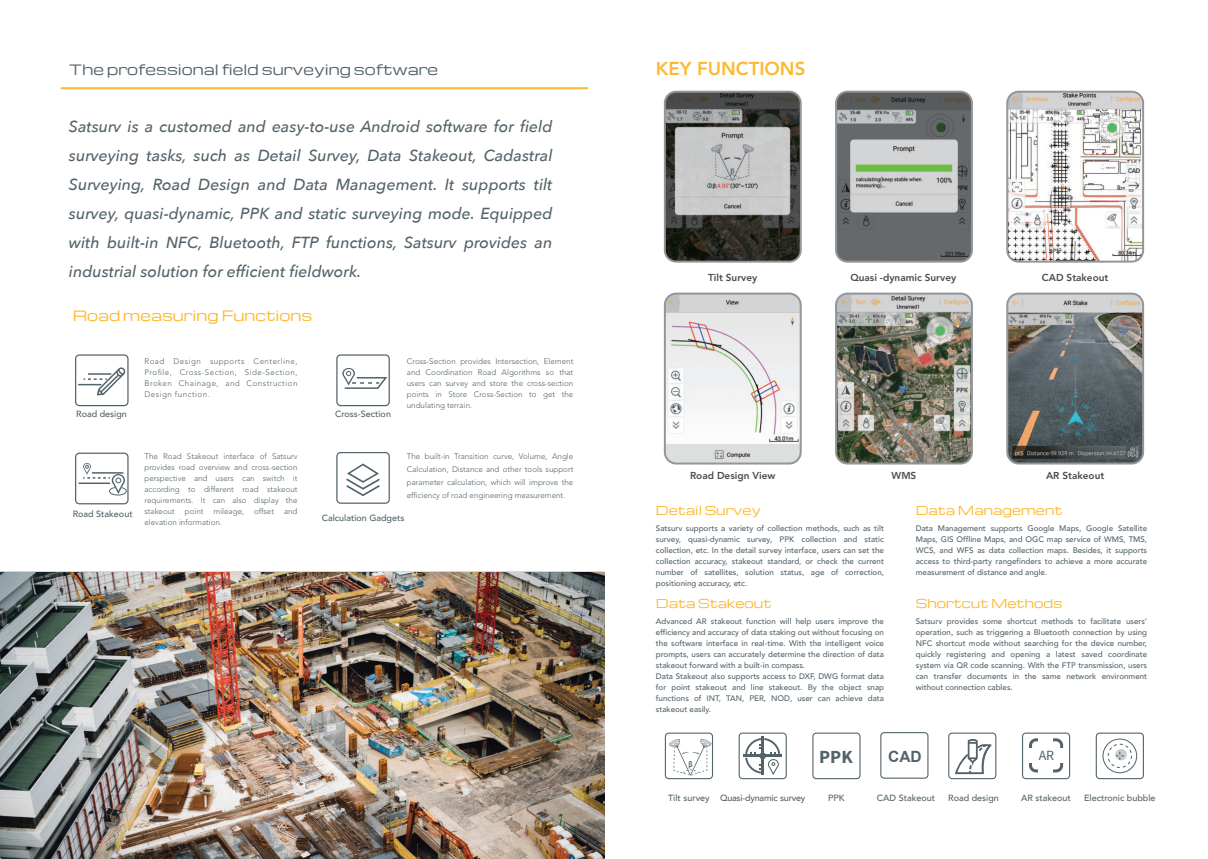
<style>
.page{position:relative;width:1208px;height:859px;background:#fff}
.page>*{position:absolute;margin:0;border:0;box-sizing:border-box;transform-origin:0 0}
.t1{font:800 18.6px "Avenir";color:#fdb931}
.t2{font:italic 500 16px/29px "Avenir Next";color:#53636a;text-align:justify}
.t3{font:700 15.5px "Arial";color:#53636a}
.t4{font:14px "Michroma";color:#53636a}
.t5{font:14px "Michroma";color:#fdb931}
.t6{font:12px "Michroma";color:#fdb931}
.t7{font:800 10px "Avenir";color:#4b4c4d}
.t8{font:500 9px "Avenir";color:#53636a}
.t9{font:500 9px "Avenir";letter-spacing:-.02em;color:#53636a}
.t10{font:500 8px/11px "Avenir";color:#53636a;text-align:justify}
.t11{font:300 8px/11px "Avenir LT Std";color:#53636a;text-align:justify}
.t12{font:700 7.4px "Source Han Sans CN";color:#53636a;scale:.85 1}
</style>
<div class="page">
<hr style="left:0;top:571px;width:604px;height:3px;background:#fdb931">
<svg style="left:738px;top:732px;width:49px;height:47px"></svg>
<div style="left:759px;top:752px;width:7px;height:7px;background:#53636a;border-radius:50%"></div>
<svg style="left:1095px;top:732px;width:49px;height:47px"></svg>
<svg style="left:1115px;top:749px;width:11px;height:11px"></svg>
<svg style="left:948px;top:732px;width:48px;height:47px"></svg>
<svg style="left:665px;top:732px;width:48px;height:47px"></svg>
<hr style="left:61px;top:87px;width:527px;height:2px;background:#fdb931">
<svg style="left:75px;top:354px;width:54px;height:52px"></svg>
<svg style="left:75px;top:453px;width:54px;height:51px"></svg>
<svg style="left:336px;top:354px;width:54px;height:52px"></svg>
<img style="left:0;top:573px;width:604px;height:286px">
<svg style="left:336px;top:452px;width:54px;height:52px"></svg>
<svg style="left:880px;top:732px;width:48px;height:47px"></svg>
<img style="left:665px;top:92px;width:135px;height:168px">
<div style="left:664px;top:91px;width:137px;height:172px;border:2px solid #939598;border-radius:11px"></div>
<img style="left:838px;top:92px;width:132px;height:168px">
<div style="left:835px;top:91px;width:138px;height:172px;border:2px solid #939598;border-radius:11px"></div>
<img style="left:1009px;top:92px;width:134px;height:168px">
<div style="left:1006px;top:91px;width:138px;height:172px;border:2px solid #939598;border-radius:11px"></div>
<img style="left:665px;top:294px;width:135px;height:169px">
<div style="left:664px;top:293px;width:137px;height:171px;border:2px solid #939598;border-radius:11px"></div>
<img style="left:1009px;top:294px;width:134px;height:169px">
<div style="left:1006px;top:293px;width:138px;height:171px;border:2px solid #939598;border-radius:11px"></div>
<img style="left:836px;top:294px;width:134px;height:169px">
<div style="left:835px;top:293px;width:138px;height:171px;border:2px solid #939598;border-radius:11px"></div>
<svg style="left:1022px;top:732px;width:48px;height:47px"></svg>
<svg style="left:812px;top:732px;width:48px;height:47px"></svg>
<h3 class="t4" style="left:69px;top:64px;width:371px">The professional field surveying software</h3>
<p class="t2" style="left:69px;top:111px;width:485px">Satsurv is a customed and easy-to-use Android software for field surveying tasks, such as Detail Survey, Data Stakeout, Cadastral Surveying, Road Design and Data Management. It supports tilt survey, quasi-dynamic, PPK and static surveying mode. Equipped with built-in NFC, Bluetooth, FTP functions, Satsurv provides an industrial solution for efficient fieldwork.</p>
<h3 class="t5" style="left:73px;top:310px;width:241px">Road measuring Functions</h3>
<p class="t11" style="left:144px;top:357px;width:154px">Road Design supports Centerline, Profile, Cross-Section, Side-Section, Broken Chainage, and Construction Design function.</p>
<p class="t11" style="left:407px;top:357px;width:168px">Cross-Section provides Intersection, Element and Coordination Road Algorithms so that users can survey and store the cross-section points in Store Cross-Section to get the undulating terrain.</p>
<p class="t8" style="left:76px;top:410px;width:52px">Road design</p>
<p class="t8" style="left:335px;top:410px;width:57px">Cross-Section</p>
<p class="t8" style="left:73px;top:510px;width:61px">Road Stakeout</p>
<p class="t11" style="left:144px;top:451px;width:155px">The Road Stakeout interface of Satsurv provides road overview and cross-section perspective and users can switch it according to different road stakeout requirements. It can also display the stakeout point mileage, offset and elevation information.</p>
<p class="t11" style="left:407px;top:450px;width:168px;line-height:13px">The built-in Transition curve, Volume, Angle Calculation, Distance and other tools support parameter calculation, which will improve the efficiency of road engineering measurement.</p>
<p class="t8" style="left:322px;top:514px;width:84px">Calculation Gadgets</p>
<h1 class="t1" style="left:656px;top:61px;width:151px">KEY FUNCTIONS</h1>
<p class="t7" style="left:708px;top:273px;width:51px">Tilt Survey</p>
<p class="t7" style="left:850px;top:273px;width:107px">Quasi -dynamic Survey</p>
<p class="t7" style="left:1042px;top:273px;width:68px">CAD Stakeout</p>
<p class="t7" style="left:690px;top:472px;width:87px">Road Design View</p>
<p class="t7" style="left:891px;top:472px;width:26px">WMS</p>
<p class="t7" style="left:1046px;top:472px;width:60px">AR Stakeout</p>
<h3 class="t6" style="left:656px;top:505px;width:106px">Detail Survey</h3>
<h3 class="t6" style="left:915px;top:505px;width:148px">Data Management</h3>
<p class="t10" style="left:656px;top:523px;width:230px">Satsurv supports a variety of collection methods, such as tilt survey, quasi-dynamic survey, PPK collection and static collection, etc. In the detail survey interface, users can set the collection accuracy, stakeout standard, or check the current number of satellites, solution status, age of correction, positioning accuracy, etc.</p>
<p class="t10" style="left:656px;top:616px;width:230px;text-align:left">Advanced AR stakeout function will help users improve the efficiency and accuracy of data staking out without focusing on the software interface in real-time. With the intelligent voice prompts, users can accurately determine the direction of data stakeout forward with a built-in compass.<br>Data Stakeout also supports access to DXF, DWG format data for point stakeout and line stakeout. By the object snap functions of INT, TAN, PER, NOD, user can achieve data stakeout easily.</p>
<h3 class="t6" style="left:656px;top:598px;width:117px">Data Stakeout</h3>
<p class="t10" style="left:915px;top:523px;width:233px">Data Management supports Google Maps, Google Satellite Maps, GIS Offline Maps, and OGC map service of WMS, TMS, WCS, and WFS as data collection maps. Besides, it supports access to third-party rangefinders to achieve a more accurate measurement of distance and angle.</p>
<h3 class="t6" style="left:915px;top:598px;width:148px">Shortcut Methods</h3>
<p class="t10" style="left:915px;top:616px;width:233px">Satsurv provides some shortcut methods to facilitate users’ operation, such as triggering a Bluetooth connection by using NFC shortcut mode without searching for the device number, quickly registering and opening a latest saved coordinate system via QR code scanning. With the FTP transmission, users can transfer documents in the same network environment without connection cables.</p>
<h3 class="t3" style="left:888px;top:748px;width:35px">CAD</h3>
<p class="t12" style="left:688px;top:760px;width:6px">β</p>
<p class="t9" style="left:668px;top:794px;width:139px">Tilt survey Quasi-dynamic survey</p>
<p class="t8" style="left:828px;top:794px;width:18px">PPK</p>
<p class="t8" style="left:877px;top:794px;width:60px">CAD Stakeout</p>
<p class="t8" style="left:948px;top:794px;width:52px">Road design</p>
<p class="t8" style="left:1021px;top:794px;width:51px">AR stakeout</p>
<p class="t8" style="left:1084px;top:794px;width:73px">Electronic bubble</p>
</div>
